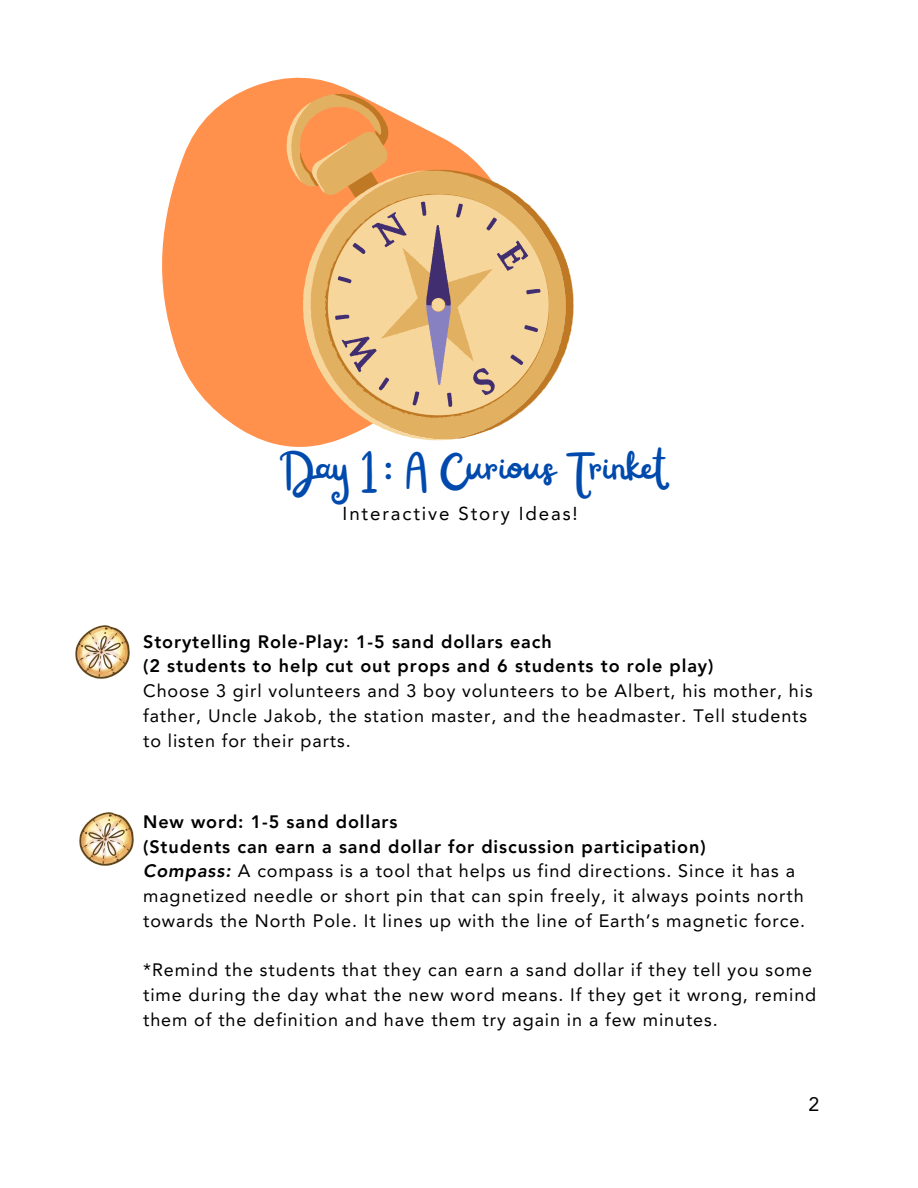
<style>
.page{position:relative;width:918px;height:1188px;background:#fff}
.page>*{position:absolute;margin:0;border:0;box-sizing:border-box;transform-origin:0 0}
.t1{font:45px "Railey";color:#004aad}
.t2{font:19.5px "Avenir LT Pro";color:#000}
.t3{font:18.75px "Avenir LT Pro";letter-spacing:.1em;color:#000}
.t4{font:18px/24.8px "Avenir LT Pro";letter-spacing:.05em;color:#000}
.t5{font:800 18px "Avenir LT Pro";letter-spacing:.05em;color:#000}
.s1{font-weight:800;font-style:italic}
</style>
<div class="page">
<svg style="left:162px;top:93px;width:77px;height:335px;fill:#ff914d"></svg>
<img style="left:80px;top:813px;width:54px;height:53px">
<img style="left:75px;top:626px;width:54px;height:53px">
<svg style="left:239px;top:77px;width:335px;height:370px;fill:#ff914d"></svg>
<svg style="left:309px;top:176px;width:257px;height:256px;background:#e7bf89"></svg>
<p class="t1" style="left:278px;top:444px;width:389px">Day 1: A Curious Trinket</p>
<p class="t3" style="left:343px;top:506px;width:237px">Interactive Story Ideas!</p>
<p class="t5" style="left:143px;top:634px;width:410px">Storytelling Role-Play: 1-5 sand dollars each</p>
<p class="t5" style="left:143px;top:659px;width:572px">(2 students to help cut out props and 6 students to role play)</p>
<p class="t4" style="left:143px;top:680px;width:671px">Choose 3 girl volunteers and 3 boy volunteers to be Albert, his mother, his father, Uncle Jakob, the station master, and the headmaster. Tell students to listen for their parts.</p>
<h1 class="t5" style="left:143px;top:814px;width:256px">New word: 1-5 sand dollars</h1>
<p class="t5" style="left:143px;top:839px;width:564px">(Students can earn a sand dollar for discussion participation)</p>
<p class="t4" style="left:143px;top:860px;width:664px"><span class="s1">Compass:</span> A compass is a tool that helps us find directions. Since it has a magnetized needle or short pin that can spin freely, it always points north towards the North Pole. It lines up with the line of Earth’s magnetic force.</p>
<p class="t4" style="left:143px;top:959px;width:675px">*Remind the students that they can earn a sand dollar if they tell you some time during the day what the new word means. If they get it wrong, remind them of the definition and have them try again in a few minutes.</p>
<p class="t2" style="left:808px;top:1096px;width:12px">2</p>
</div>
